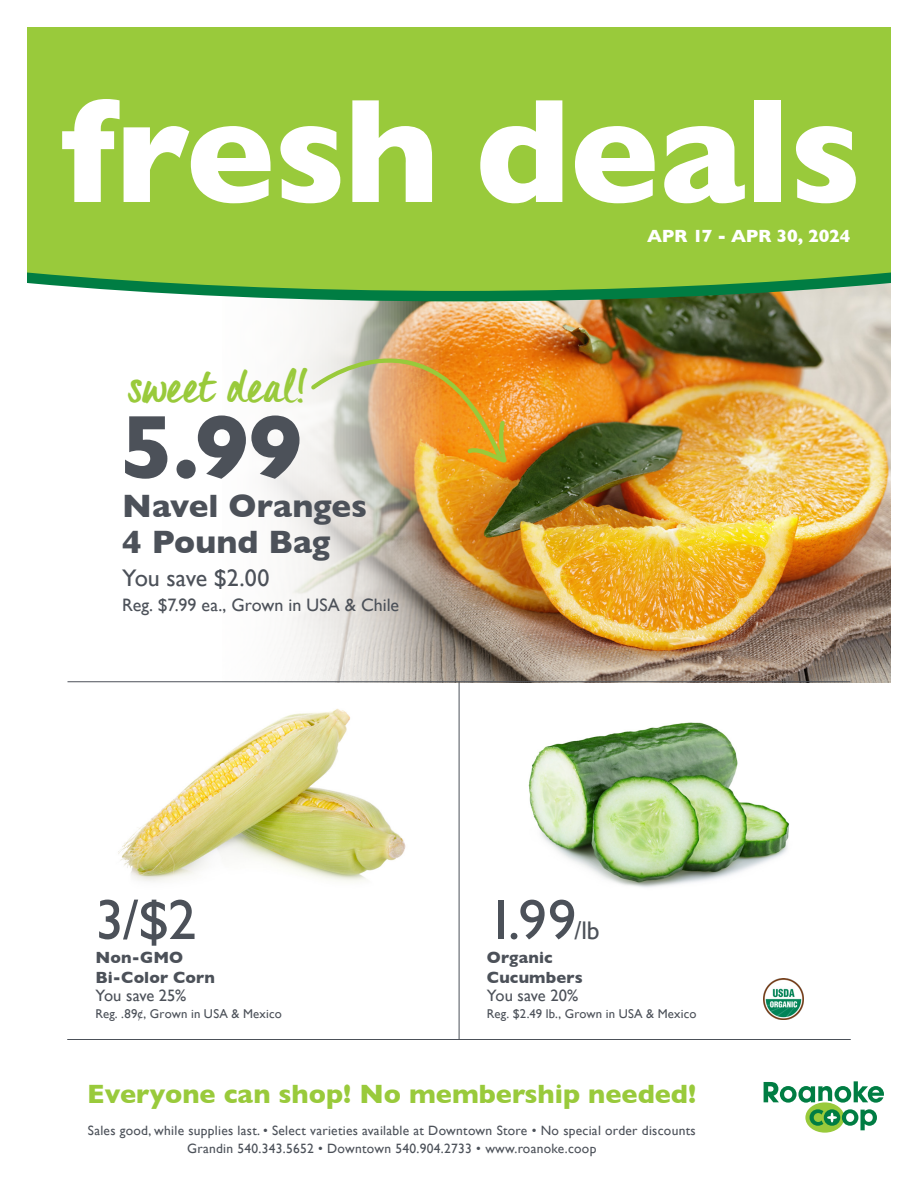
<style>
.page{position:relative;width:918px;height:1188px;background:#fff}
.page>*{position:absolute;margin:0;border:0;box-sizing:border-box;transform-origin:0 0}
.t1{font:800 90.9px "Gill Sans";color:#4c5159}
.t2{font:57px "Gill Sans";color:#4c5159}
.t3{font:700 46.5px "Quintus";letter-spacing:.02em;color:#99ca3b}
.t4{font:800 33px/36px "Gill Sans";color:#4c5159}
.t5{font:700 27px "Gill Sans";color:#99ca3b}
.t6{font:25.5px "Gill Sans";color:#4c5159}
.t7{font:24px "Gill Sans";letter-spacing:-.01em;color:#4c5159}
.t8{font:18px "Gill Sans";color:#4c5159}
.t9{font:800 18px "Gill Sans";letter-spacing:-.015em;color:#fff}
.t10{font:800 16.5px/19.8px "Gill Sans";letter-spacing:.005em;color:#4c5159}
.t11{font:16.5px "Gill Sans";letter-spacing:-.005em;color:#4c5159}
.t12{font:13.5px/18px "Gill Sans";letter-spacing:.02em;color:#4c5159;text-align:center}
.t13{font:12.75px "Gill Sans";letter-spacing:.02em;color:#4c5159}
</style>
<div class="page">
<img style="left:222px;top:301px;width:669px;height:382px">
<img style="left:118px;top:708px;width:288px;height:174px">
<img style="left:528px;top:722px;width:261px;height:166px">
<img style="left:763px;top:979px;width:41px;height:40px">
<svg style="left:309px;top:301px;width:202px;height:168px;background:#e0b476"></svg>
<svg style="left:131px;top:291px;width:760px;height:10px;background:#4c976b"></svg>
<div style="left:27px;top:27px;width:864px;height:264px;background:#99ca3b"></div>
<svg style="left:62px;top:99px;width:209px;height:104px"></svg>
<svg style="left:280px;top:126px;width:60px;height:77px"></svg>
<svg style="left:352px;top:100px;width:80px;height:102px"></svg>
<svg style="left:480px;top:100px;width:82px;height:103px"></svg>
<svg style="left:575px;top:126px;width:80px;height:77px"></svg>
<svg style="left:664px;top:126px;width:81px;height:77px"></svg>
<div style="left:755px;top:100px;width:26px;height:102px;background:#fff"></div>
<svg style="left:796px;top:126px;width:60px;height:77px"></svg>
<svg style="left:764px;top:1081px;width:120px;height:22px"></svg>
<svg style="left:805px;top:1102px;width:39px;height:31px"></svg>
<svg style="left:810px;top:1109px;width:67px;height:21px"></svg>
<hr style="left:68px;top:1039px;width:782px;height:1px;background:#4c5159">
<hr style="left:459px;top:682px;width:1px;height:358px;background:#4c5159">
<hr style="left:68px;top:681px;width:782px;height:1px;background:#4c5159">
<h3 class="t3" style="left:129px;top:350px;width:180px">sweet deal!</h3>
<h1 class="t1" style="left:120px;top:394px;width:184px">5.99</h1>
<h3 class="t4" style="left:122px;top:488px;width:246px">Navel Oranges<br>4 Pound Bag</h3>
<h3 class="t7" style="left:122px;top:564px;width:149px">You save $2.00</h3>
<h3 class="t8" style="left:122px;top:595px;width:279px">Reg. $7.99 ea., Grown in USA &amp; Chile</h3>
<h3 class="t9" style="left:647px;top:225px;width:205px">APR 17 - APR 30, 2024</h3>
<h2 class="t2" style="left:95px;top:887px;width:102px">3/$2</h2>
<p class="t10" style="left:95px;top:948px;width:121px">Non-GMO<br>Bi-Color Corn</p>
<p class="t11" style="left:95px;top:986px;width:92px">You save 25%</p>
<p class="t13" style="left:95px;top:1006px;width:188px">Reg. .89¢, Grown in USA &amp; Mexico</p>
<h2 class="t2" style="left:487px;top:887px;width:91px">1.99</h2>
<h3 class="t6" style="left:574px;top:916px;width:26px">/lb</h3>
<p class="t10" style="left:487px;top:948px;width:97px">Organic<br>Cucumbers</p>
<p class="t11" style="left:487px;top:986px;width:93px">You save 20%</p>
<p class="t13" style="left:487px;top:1006px;width:211px">Reg. $2.49 lb., Grown in USA &amp; Mexico</p>
<h3 class="t5" style="left:87px;top:1072px;width:611px">Everyone can shop! No membership needed!</h3>
<p class="t12" style="left:88px;top:1122px;width:609px">Sales good, while supplies last. • Select varieties available at Downtown Store • No special order discounts<br>Grandin 540.343.5652 • Downtown 540.904.2733 • www.roanoke.coop</p>
</div>
